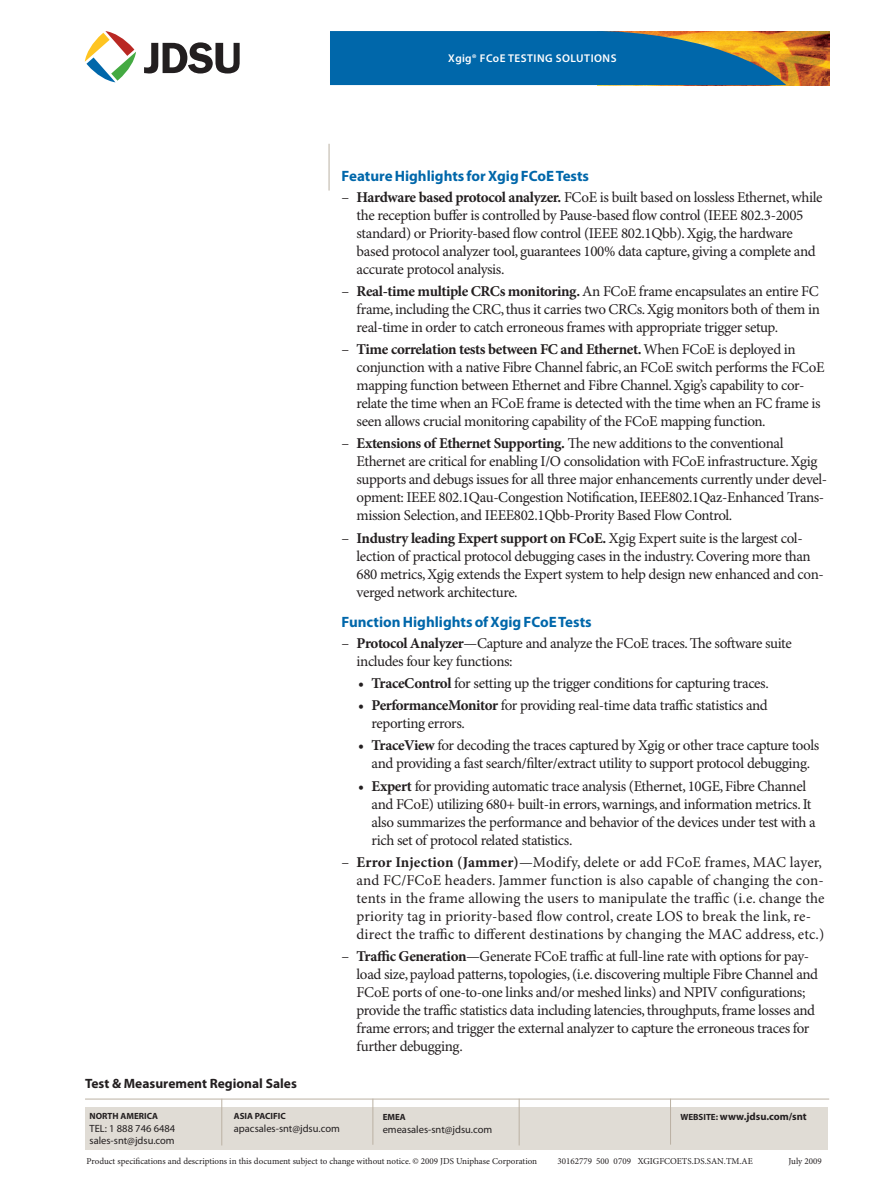
<style>
.page{position:relative;width:893px;height:1191px;background:#fff}
.page>*{position:absolute;margin:0;border:0;box-sizing:border-box;transform-origin:0 0}
.Bullet_points{font:15px/18px "Minion Pro";letter-spacing:-.025em;color:#231f20}
.Bullet_points-2{font:15px/18px "Minion Pro";letter-spacing:.01em;color:#231f20}
.Subhead{font:700 15px "Myriad Pro";color:#0067aa}
.t1{font:700 13.5px "Myriad Pro";color:#231f20}
.t2{font:600 11.25px "Myriad Pro";letter-spacing:.035em;color:#fff}
.t3{font:10.5px "Myriad Pro";color:#231f20}
.t4{font:700 10.5px "Myriad Pro";color:#231f20}
.t5{font:9px "Minion Pro";color:#231f20}
.t6{font:700 9px "Myriad Pro";color:#231f20}
.s1{font-weight:700}
.s2{font-size:9px}
</style>
<div class="page">
<img style="left:786px;top:31px;width:44px;height:54px">
<svg style="left:330px;top:31px;width:456px;height:54px;background:#1b6e9a"></svg>
<svg style="left:85px;top:31px;width:51px;height:51px"></svg>
<svg style="left:144px;top:42px;width:96px;height:31px"></svg>
<hr style="left:329px;top:144px;width:1px;height:46px;background:#bbb1a3">
<hr style="left:85px;top:1098px;width:744px;height:1px;background:#bbb1a3">
<div style="left:85px;top:1107px;width:743px;height:42px;background:#e0dcd5"></div>
<hr style="left:221px;top:1098px;width:1px;height:47px;background:#bbb1a3">
<hr style="left:372px;top:1098px;width:1px;height:46px;background:#bbb1a3">
<hr style="left:519px;top:1098px;width:1px;height:47px;background:#bbb1a3">
<hr style="left:670px;top:1098px;width:1px;height:46px;background:#bbb1a3">
<p class="t2" style="left:448px;top:52px;width:67px">XGIG® FCOE TESTIN</p>
<p class="t2" style="left:545px;top:52px;width:19px">G SOLUTIONS</p>
<p class="Subhead" style="left:342px;top:168px;width:249px">Feature Highlights for Xgig FCoE Tests</p>
<p class="Bullet_points" style="left:357px;top:188px;width:467px;text-indent:-15px">– <span class="s1">Hardware based protocol analyzer.</span> FCoE is built based on lossless Ethernet, while the reception buffer is controlled by Pause-based flow control (IEEE 802.3-2005 standard) or Priority-based flow control (IEEE 802.1Qbb). Xgig, the hardware based protocol analyzer tool, guarantees 100% data capture, giving a complete and accurate protocol analysis.</p>
<p class="Bullet_points" style="left:357px;top:283px;width:465px;text-align:justify;text-indent:-15px">– <span class="s1">Real-time multiple CRCs monitoring.</span> An FCoE frame encapsulates an entire FC frame, including the CRC, thus it carries two CRCs. Xgig monitors both of them in real-time in order to catch erroneous frames with appropriate trigger setup.</p>
<p class="Bullet_points" style="left:357px;top:341px;width:469px;text-indent:-15px">– <span class="s1">Time correlation tests between FC and Ethernet.</span> When FCoE is deployed in conjunction with a native Fibre Channel fabric, an FCoE switch performs the FCoE mapping function between Ethernet and Fibre Channel. Xgig’s capability to cor&shy;relate the time when an FCoE frame is detected with the time when an FC frame is seen allows crucial monitoring capability of the FCoE mapping function.</p>
<p class="Bullet_points" style="left:357px;top:435px;width:472px;text-indent:-15px">– <span class="s1">Extensions of Ethernet Supporting.</span> The new additions to the conventional Ethernet are critical for enabling I/O consolidation with FCoE infrastructure. Xgig supports and debugs issues for all three major enhancements currently under devel&shy;opment: IEEE 802.1Qau-Congestion Notification, IEEE802.1Qaz-Enhanced Trans&shy;mission Selection, and IEEE802.1Qbb-Prority Based Flow Control.</p>
<p class="Bullet_points" style="left:357px;top:529px;width:469px;text-indent:-15px">– <span class="s1">Industry leading Expert support on FCoE.</span> Xgig Expert suite is the largest col&shy;lection of practical protocol debugging cases in the industry. Covering more than 680 metrics, Xgig extends the Expert system to help design new enhanced and con&shy;verged network architecture.</p>
<p class="Subhead" style="left:342px;top:614px;width:252px">Function Highlights of Xgig FCoE Tests</p>
<p class="Bullet_points" style="left:357px;top:634px;width:437px;text-indent:-15px">– <span class="s1">Protocol Analyzer</span>—Capture and analyze the FCoE traces. The software suite includes four key functions:</p>
<p class="Bullet_points" style="left:358px;top:674px;width:412px"><span class="s1">• TraceControl</span> for setting up the trigger conditions for capturing traces.</p>
<p class="Bullet_points" style="left:372px;top:697px;width:398px;text-indent:-14px"><span class="s1">• PerformanceMonitor</span> for providing real-time data traffic statistics and reporting errors.</p>
<p class="Bullet_points" style="left:358px;top:737px;width:463px;text-align:center"><span class="s1">• TraceView</span> for decoding the traces captured by Xgig or other trace capture tools and providing a fast search/filter/extract utility to support protocol debugging.</p>
<p class="Bullet_points" style="left:372px;top:777px;width:446px;text-indent:-14px"><span class="s1">• Expert</span> for providing automatic trace analysis (Ethernet, 10GE, Fibre Channel and FCoE) utilizing 680+ built-in errors, warnings, and information metrics. It also summarizes the performance and behavior of the devices under test with a rich set of protocol related statistics.</p>
<p class="Bullet_points-2" style="left:357px;top:853px;width:470px;text-indent:-15px">– <span class="s1">Error Injection (Jammer)</span>—Modify, delete or add FCoE frames, MAC layer, and FC/FCoE headers. Jammer function is also capable of changing the con&shy;tents in the frame allowing the users to manipulate the traffic (i.e. change the priority tag in priority-based flow control, create LOS to break the link, re&shy;direct the traffic to different destinations by changing the MAC address, etc.)</p>
<p class="Bullet_points" style="left:357px;top:948px;width:463px;text-indent:-15px">– <span class="s1">Traffic Generation</span>—Generate FCoE traffic at full-line rate with options for pay&shy;load size, payload patterns, topologies, (i.e. discovering multiple Fibre Channel and FCoE ports of one-to-one links and/or meshed links) and NPIV configurations; provide the traffic statistics data including latencies, throughputs, frame losses and frame errors; and trigger the external analyzer to capture the erroneous traces for further debugging.</p>
<p class="t1" style="left:85px;top:1076px;width:213px">Test &amp; Measurement Regional Sales</p>
<p class="t6" style="left:90px;top:1111px;width:70px">NORTH AMERICA</p>
<p class="t3" style="left:90px;top:1122px;width:87px">TEL: 1 888 746 6484</p>
<p class="t3" style="left:90px;top:1135px;width:87px">sales-snt@jdsu.com</p>
<p class="t6" style="left:234px;top:1111px;width:54px">ASIA PACIFIC</p>
<p class="t3" style="left:234px;top:1122px;width:107px">apacsales-snt@jdsu.com</p>
<p class="t6" style="left:383px;top:1112px;width:25px">EMEA</p>
<p class="t3" style="left:383px;top:1123px;width:111px">emeasales-snt@jdsu.com</p>
<p class="t4" style="left:680px;top:1110px;width:128px"><span class="s2">WEBSITE:</span> www.jdsu.com/snt</p>
<p class="t5" style="left:86px;top:1155px;width:452px">Product specifications and descriptions in this document subject to change without notice. © 2009 JDS Uniphase Corporation</p>
<p class="t5" style="left:558px;top:1155px;width:197px">30162779 500 0709 XGIGFCOETS.DS.SAN.TM.AE</p>
<p class="t5" style="left:788px;top:1155px;width:35px">July 2009</p>
</div>
